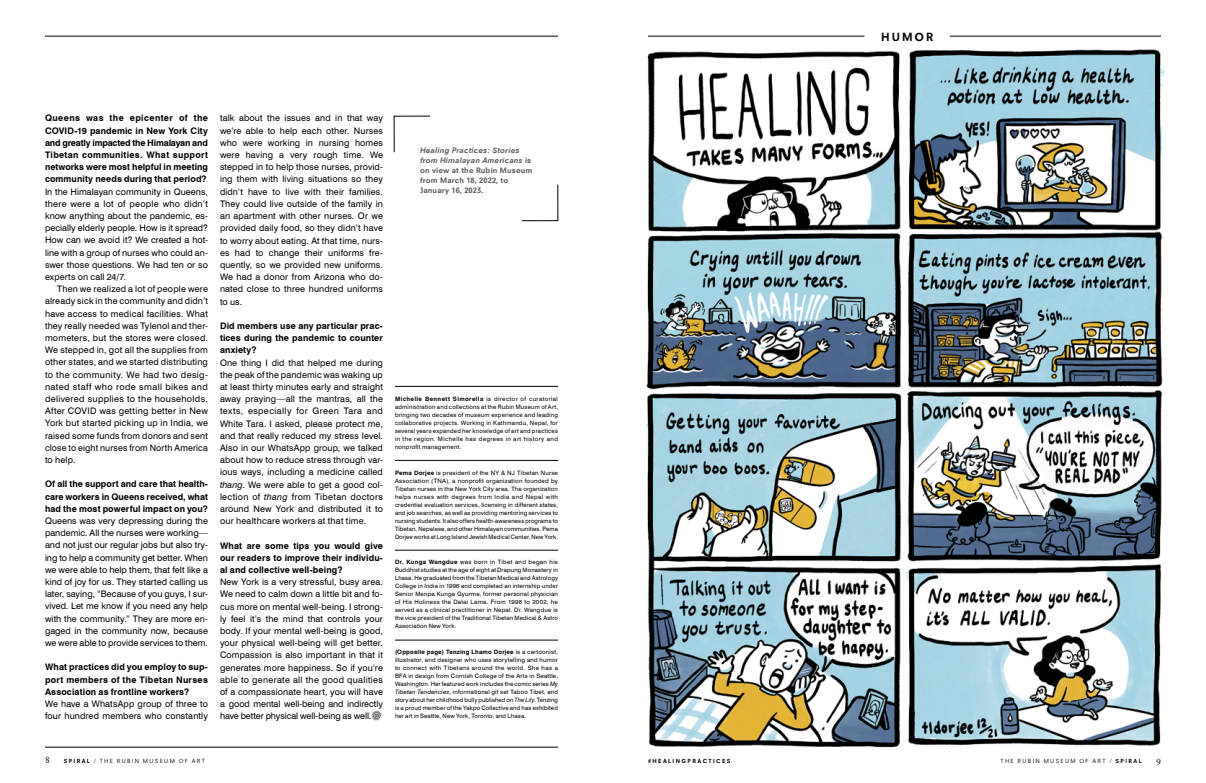
<style>
.page{position:relative;width:1206px;height:783px;background:#fff}
.page>*{position:absolute;margin:0;border:0;box-sizing:border-box;transform-origin:0 0}
.t1{font:700 12px "Neuzeit Office";letter-spacing:.165em;color:#000}
.t2{font:10px "Adobe Caslon Pro";color:#000}
.t3{font:9px/12.2px "Swiss 721 BT";letter-spacing:.01em;color:#000;text-align:justify}
.t4{font:700 9px/12.2px "Swiss 721 BT";letter-spacing:.01em;color:#000;text-align:justify}
.t5{font:700 8px/10px "Neuzeit Office";letter-spacing:.02em;color:#58595b}
.t6{font:6px/8px "Swiss 721 BT";letter-spacing:.02em;color:#000;text-align:justify}
.t7{font:6px "Neuzeit Office";letter-spacing:.215em;color:#000}
.t8{font:700 6px "Neuzeit Office";letter-spacing:.24em;color:#000}
.s1{font-style:italic}
.s2{font-weight:700}
</style>
<div class="page">
<hr style="left:648px;top:36px;width:513px;height:1px;background:#000">
<hr style="left:45px;top:747px;width:513px;height:1px;background:#000">
<svg style="left:371px;top:710px;width:11px;height:10px"></svg>
<hr style="left:395px;top:550px;width:163px;height:1px;background:#000">
<hr style="left:395px;top:460px;width:163px;height:1px;background:#000">
<hr style="left:395px;top:386px;width:163px;height:1px;background:#000">
<hr style="left:395px;top:640px;width:163px;height:1px;background:#000">
<hr style="left:45px;top:36px;width:513px;height:1px;background:#000">
<img style="left:646px;top:49px;width:520px;height:699px">
<svg style="left:865px;top:36px;width:85px;height:1px"></svg>
<svg style="left:394px;top:116px;width:36px;height:36px"></svg>
<svg style="left:522px;top:184px;width:36px;height:37px"></svg>
<p class="t4" style="left:45px;top:112px;width:164px">Queens was the epicenter of the COVID-19 pandemic in New York City and greatly impacted the Himalayan and Tibetan communities. What support networks were most helpful in meeting community needs during that period?</p>
<p class="t3" style="left:45px;top:185px;width:164px">In the Himalayan community in Queens, there were a lot of people who didn’t know anything about the pandemic, es&shy;pecially elderly people. How is it spread?<br>How can we avoid it? We created a hot&shy;line with a group of nurses who could an&shy;swer those questions. We had ten or so experts on call 24/7.</p>
<p class="t3" style="left:45px;top:283px;width:165px;text-indent:12px">Then we realized a lot of people were already sick in the community and didn’t have access to medical facilities. What they really needed was Tylenol and ther&shy;mometers, but the stores were closed.<br>We stepped in, got all the supplies from other states, and we started distributing to the community. We had two desig&shy;nated staff who rode small bikes and delivered supplies to the households.<br>After COVID was getting better in New York but started picking up in India, we raised some funds from donors and sent close to eight nurses from North America to help.</p>
<p class="t4" style="left:45px;top:478px;width:164px">Of all the support and care that health&shy;care workers in Queens received, what had the most powerful impact on you?</p>
<p class="t3" style="left:45px;top:515px;width:165px">Queens was very depressing during the pandemic. All the nurses were working— and not just our regular jobs but also try&shy;ing to help a community get better. When we were able to help them, that felt like a kind of joy for us. They started calling us later, saying, “Because of you guys, I sur&shy;vived. Let me know if you need any help with the community.” They are more en&shy;gaged in the community now, because we were able to provide services to them.</p>
<p class="t4" style="left:45px;top:661px;width:164px">What practices did you employ to sup&shy;port members of the Tibetan Nurses Association as frontline workers?</p>
<p class="t3" style="left:45px;top:698px;width:164px">We have a WhatsApp group of three to four hundred members who constantly</p>
<p class="t3" style="left:220px;top:112px;width:164px">talk about the issues and in that way we’re able to help each other. Nurses who were working in nursing homes were having a very rough time. We stepped in to help those nurses, provid&shy;ing them with living situations so they didn’t have to live with their families.<br>They could live outside of the family in an apartment with other nurses. Or we provided daily food, so they didn’t have to worry about eating. At that time, nurs&shy;es had to change their uniforms fre&shy;quently, so we provided new uniforms.<br>We had a donor from Arizona who do&shy;nated close to three hundred uniforms to us.</p>
<p class="t4" style="left:220px;top:320px;width:164px">Did members use any particular prac&shy;tices during the pandemic to counter anxiety?</p>
<p class="t3" style="left:220px;top:356px;width:164px">One thing I did that helped me during the peak of the pandemic was waking up at least thirty minutes early and straight away praying—all the mantras, all the texts, especially for Green Tara and White Tara. I asked, please protect me, and that really reduced my stress level.<br>Also in our WhatsApp group, we talked about how to reduce stress through var&shy;ious ways, including a medicine called <span class="s1">thang</span>. We were able to get a good col&shy;lection of <span class="s1">thang</span> from Tibetan doctors around New York and distributed it to our healthcare workers at that time.</p>
<p class="t4" style="left:220px;top:539px;width:164px">What are some tips you would give our readers to improve their individu&shy;al and collective well-being?</p>
<p class="t3" style="left:220px;top:576px;width:164px">New York is a very stressful, busy area.<br>We need to calm down a little bit and fo&shy;cus more on mental well-being. I strong&shy;ly feel it’s the mind that controls your body. If your mental well-being is good, your physical well-being will get better.<br>Compassion is also important in that it generates more happiness. So if you’re able to generate all the good qualities of a compassionate heart, you will have a good mental well-being and indirectly have better physical well-being as well.</p>
<p class="t5" style="left:420px;top:146px;width:114px"><span class="s1">Healing Practices: Stories from Himalayan Americans</span> is on view at the Rubin Museum from March 18, 2022, to<br>January 16, 2023.</p>
<p class="t6" style="left:395px;top:394px;width:165px"><span class="s2">Michelle Bennett Simorella</span> is director of curatorial administration and collections at the Rubin Museum of Art, bringing two decades of museum experience and leading collaborative projects. Working in Kathmandu, Nepal, for several years expanded her knowledge of art and practices in the region. Michelle has degrees in art history and nonprofit management.</p>
<p class="t6" style="left:395px;top:468px;width:165px"><span class="s2">Pema Dorjee</span> is president of the NY &amp; NJ Tibetan Nurse Association (TNA), a nonprofit organization founded by Tibetan nurses in the New York City area. The organization helps nurses with degrees from India and Nepal with credential evaluation services, licensing in different states, and job searches, as well as providing mentoring services to nursing students. It also offers health-awareness programs to Tibetan, Nepalese, and other Himalayan communities. Pema Dorjee works at Long Island Jewish Medical Center, New York.</p>
<p class="t6" style="left:395px;top:558px;width:165px"><span class="s2">Dr. Kunga Wangdue</span> was born in Tibet and began his Buddhist studies at the age of eight at Drapung Monastery in Lhasa. He graduated from the Tibetan Medical and Astrology College in India in 1996 and completed an internship under Senior Menpa Kunga Gyurme, former personal physician of His Holiness the Dalai Lama. From 1998 to 2002, he served as a clinical practitioner in Nepal. Dr. Wangdue is the vice president of the Traditional Tibetan Medical &amp; Astro Association New York.</p>
<p class="t6" style="left:395px;top:648px;width:165px"><span class="s2">(Opposite page) Tenzing Lhamo Dorjee</span> is a cartoonist, illustrator, and designer who uses storytelling and humor to connect with Tibetans around the world. She has a BFA in design from Cornish College of the Arts in Seattle, Washington. Her featured work includes the comic series <span class="s1">My Tibetan Tendencies</span>, informational gif set Taboo Tibet, and story about her childhood bully published on <span class="s1">The Lily</span>. Tenzing is a proud member of the Yakpo Collective and has exhibited her art in Seattle, New York, Toronto, and Lhasa.</p>
<h1 class="t1" style="left:881px;top:30px;width:54px">HUMOR</h1>
<p class="t2" style="left:45px;top:754px;width:6px">8</p>
<p class="t7" style="left:64px;top:757px;width:143px"><span class="s2">SPIRAL</span> / THE RUBIN MUSEUM OF ART</p>
<p class="t8" style="left:648px;top:757px;width:84px">#HEALINGPRACTICES</p>
<p class="t7" style="left:1001px;top:757px;width:143px">THE RUBIN MUSEUM OF ART / <span class="s2">SPIRAL</span></p>
<p class="t2" style="left:1156px;top:754px;width:6px">9</p>
</div>
